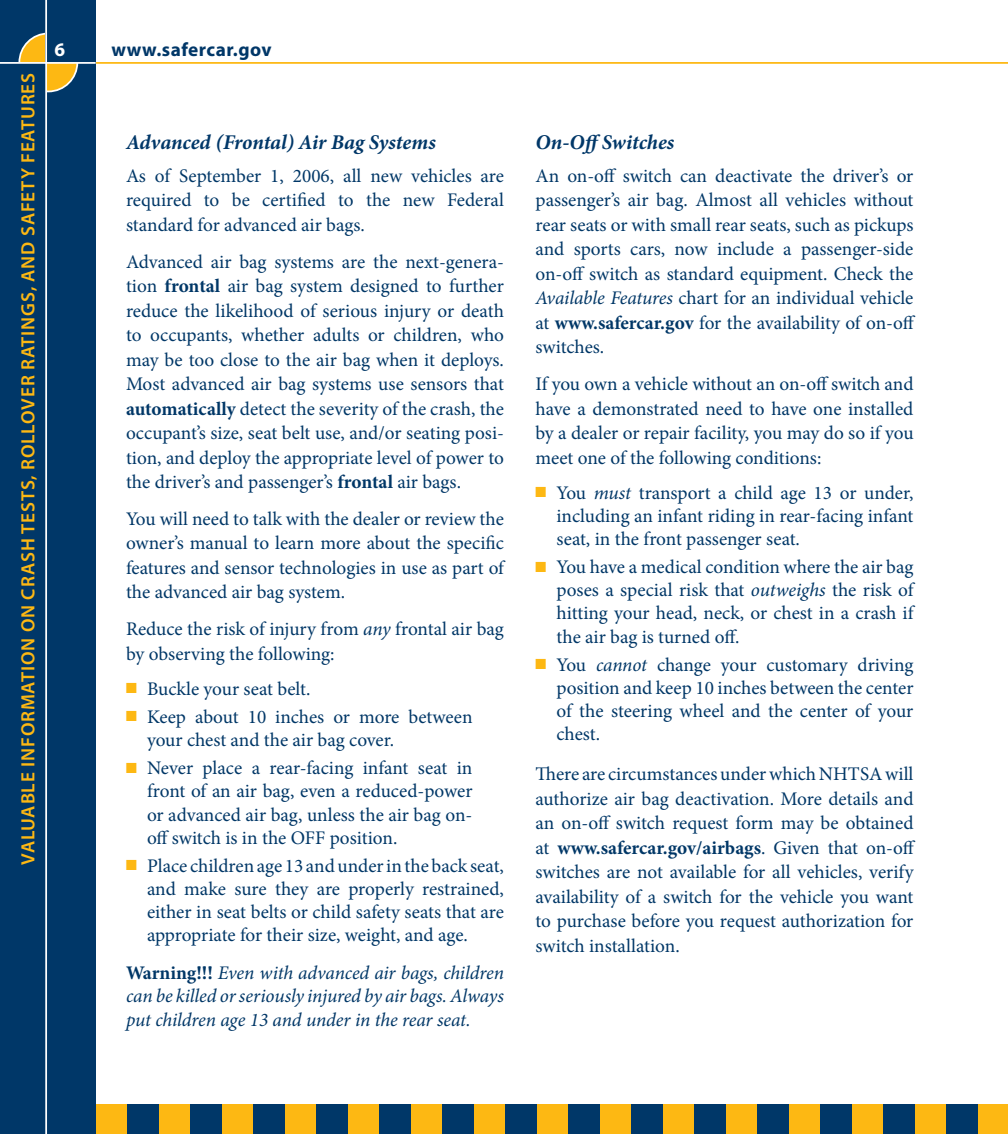
<style>
.page{position:relative;width:1008px;height:1134px;background:#fff}
.page>*{position:absolute;margin:0;border:0;box-sizing:border-box;transform-origin:0 0}
.t1{font:italic 700 21px "Minion Pro";letter-spacing:-.005em;color:#003768}
.t2{font:19.25px/24.5px "Minion Pro";letter-spacing:-.005em;color:#003767;text-align:justify}
.t3{font:italic 19.25px/23.1px "Minion Pro";letter-spacing:-.01em;color:#003767;text-align:justify}
.t4{font:600 19.25px "Myriad Pro";letter-spacing:.045em;color:#fdb813}
.t5{font:700 19.25px "Myriad Pro";letter-spacing:.03em;color:#003768}
.s1{font-weight:700}
.s2{font-style:italic}
.s3{font-family:"Monotype Sorts";font-size:14px;color:#fdb813}
.s4{font-weight:700;font-style:normal}
</style>
<div class="page">
<hr style="left:86px;top:62px;width:922px;height:2px;background:#fdb813">
<div style="left:0;top:1104px;width:1008px;height:30px;background:#fdb813"></div>
<div style="left:190px;top:1104px;width:32px;height:30px;background:#003768"></div>
<div style="left:316px;top:1104px;width:32px;height:30px;background:#003768"></div>
<div style="left:442px;top:1104px;width:32px;height:30px;background:#003768"></div>
<div style="left:568px;top:1104px;width:32px;height:30px;background:#003768"></div>
<div style="left:694px;top:1104px;width:32px;height:30px;background:#003768"></div>
<div style="left:820px;top:1104px;width:32px;height:30px;background:#003768"></div>
<div style="left:127px;top:1104px;width:32px;height:30px;background:#003768"></div>
<div style="left:253px;top:1104px;width:32px;height:30px;background:#003768"></div>
<div style="left:379px;top:1104px;width:32px;height:30px;background:#003768"></div>
<div style="left:505px;top:1104px;width:32px;height:30px;background:#003768"></div>
<div style="left:631px;top:1104px;width:32px;height:30px;background:#003768"></div>
<div style="left:757px;top:1104px;width:32px;height:30px;background:#003768"></div>
<div style="left:883px;top:1104px;width:32px;height:30px;background:#003768"></div>
<div style="left:946px;top:1104px;width:32px;height:30px;background:#003768"></div>
<div style="left:0;top:0;width:96px;height:1134px;background:#003768"></div>
<div style="left:19px;top:33px;width:58px;height:58px;background:#fdb813;border-radius:50%"></div>
<div style="left:18px;top:33px;width:60px;height:59px;border:2px solid #fff;border-radius:50%"></div>
<div style="left:7px;top:63px;width:39px;height:39px;background:#003768"></div>
<div style="left:46px;top:24px;width:37px;height:39px;background:#003768"></div>
<hr style="left:45px;top:0;width:2px;height:1134px;background:#fff">
<hr style="left:0;top:62px;width:96px;height:2px;background:#fff">
<p class="t4" style="left:16px;top:865px;width:792px;rotate:-90deg">Valuable Information on Crash Tests, Rollover Ratings, and Safety Features</p>
<p class="t5" style="left:111px;top:36px;width:162px">www.safercar.gov</p>
<p class="t1" style="left:126px;top:128px;width:311px">Advanced (Frontal) Air Bag Systems</p>
<p class="t2" style="left:126px;top:164px;width:380px">As of September 1, 2006, all new vehicles are required to be certified to the new Federal standard for advanced air bags.</p>
<p class="t2" style="left:126px;top:249px;width:380px">Advanced air bag systems are the next-genera&shy;tion <span class="s1">frontal</span> air bag system designed to further reduce the likelihood of serious injury or death to occupants, whether adults or children, who may be too close to the air bag when it deploys.<br>Most advanced air bag systems use sensors that <span class="s1">automatically</span> detect the severity of the crash, the occupant’s size, seat belt use, and/or seating posi&shy;tion, and deploy the appropriate level of power to the driver’s and passenger’s <span class="s1">frontal</span> air bags.</p>
<p class="t2" style="left:126px;top:507px;width:380px">You will need to talk with the dealer or review the owner’s manual to learn more about the specific features and sensor technologies in use as part of the advanced air bag system.</p>
<p class="t2" style="left:126px;top:617px;width:379px">Reduce the risk of injury from <span class="s2">any</span> frontal air bag by observing the following:</p>
<p class="t2" style="left:126px;top:675px;width:348px;line-height:28.2px"><span class="s3">N</span> Buckle your seat belt.<br><span class="s3">N</span> Keep about 10 inches or more between</p>
<p class="t2" style="left:126px;top:726px;width:348px;line-height:28.2px;text-indent:21px">your chest and the air bag cover.<br><span class="s3">N</span> Never place a rear-facing infant seat in</p>
<p class="t2" style="left:147px;top:780px;width:327px;line-height:23.1px">front of an air bag, even a reduced-power or advanced air bag, unless the air bag on&shy;off switch is in the OFF position.</p>
<p class="t2" style="left:147px;top:854px;width:358px;line-height:23.1px;text-indent:-21px"><span class="s3">N</span> Place children age 13 and under in the back seat, and make sure they are properly restrained, either in seat belts or child safety seats that are appropriate for their size, weight, and age.</p>
<p class="t3" style="left:126px;top:962px;width:380px"><span class="s4">Warning!!!</span> Even with advanced air bags, children can be killed or seriously injured by air bags. Always put children age 13 and under in the rear seat.</p>
<p class="t1" style="left:536px;top:128px;width:140px">On-Off Switches</p>
<p class="t2" style="left:536px;top:164px;width:381px">An on-off switch can deactivate the driver’s or passenger’s air bag. Almost all vehicles without rear seats or with small rear seats, such as pickups and sports cars, now include a passenger-side on-off switch as standard equipment. Check the <span class="s2">Available Features</span> chart for an individual vehicle at <span class="s1">www.safercar.gov</span> for the availability of on-off switches.</p>
<p class="t2" style="left:536px;top:372px;width:380px">If you own a vehicle without an on-off switch and have a demonstrated need to have one installed by a dealer or repair facility, you may do so if you meet one of the following conditions:</p>
<p class="t2" style="left:556px;top:481px;width:358px;line-height:23.1px;text-indent:-21px"><span class="s3">N</span> You <span class="s2">must</span> transport a child age 13 or under, including an infant riding in rear-facing infant seat, in the front passenger seat.</p>
<p class="t2" style="left:556px;top:556px;width:359px;line-height:23.1px;text-indent:-21px"><span class="s3">N</span> You have a medical condition where the air bag poses a special risk that <span class="s2">outweighs</span> the risk of hitting your head, neck, or chest in a crash if the air bag is turned off.</p>
<p class="t2" style="left:556px;top:653px;width:359px;line-height:23.1px;text-indent:-21px"><span class="s3">N</span> You <span class="s2">cannot</span> change your customary driving position and keep 10 inches between the center of the steering wheel and the center of your chest.</p>
<p class="t2" style="left:536px;top:762px;width:381px">There are circumstances under which NHTSA will authorize air bag deactivation. More details and an on-off switch request form may be obtained at <span class="s1">www.safercar.gov/airbags</span>. Given that on-off switches are not available for all vehicles, verify availability of a switch for the vehicle you want to purchase before you request authorization for switch installation.</p>
</div>
